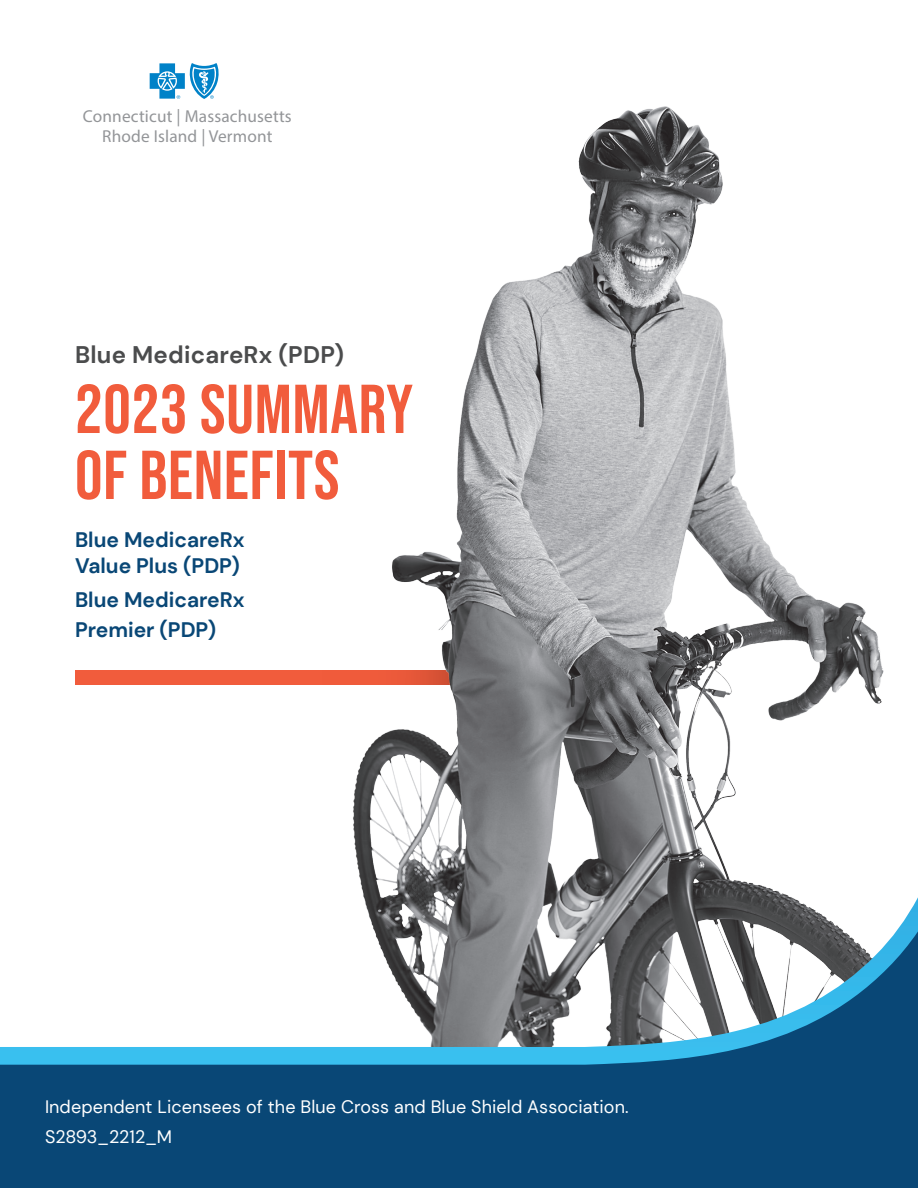
<style>
.page{position:relative;width:918px;height:1188px;background:#fff}
.page>*{position:absolute;margin:0;border:0;box-sizing:border-box;transform-origin:0 0}
.MDCR_TITLE{font:69px/66px "Bebas Neue";letter-spacing:.01em;color:#f15c3c}
.MDCR_Description_85K{font:700 24px "DM Sans";letter-spacing:.01em;color:#4b4c4d}
.MDCR_SUB_TITLE{font:700 21px/25.5px "DM Sans";color:#094776}
._000_Legal_FF_RR{font:18px "DM Sans";letter-spacing:.005em;color:#fff}
._001_Body{font:17.25px/20.1px "Myriad Pro";letter-spacing:.01em;color:#939598;text-align:center}
</style>
<div class="page">
<div style="left:75px;top:670px;width:419px;height:15px;background:#f15c3c"></div>
<img style="left:353px;top:106px;width:531px;height:791px">
<div style="left:0;top:1065px;width:918px;height:123px;background:#094776"></div>
<svg style="left:0;top:897px;width:918px;height:168px"></svg>
<svg style="left:150px;top:63px;width:69px;height:36px"></svg>
<p class="_001_Body" style="left:83px;top:106px;width:210px">Connecticut | Massachusetts<br>Rhode Island | Vermont</p>
<p class="MDCR_Description_85K" style="left:75px;top:339px;width:271px">Blue MedicareRx (PDP)</p>
<p class="MDCR_TITLE" style="left:75px;top:375px;width:340px">2023 SUMMARY<br>OF BENEFITS</p>
<p class="MDCR_SUB_TITLE" style="left:75px;top:527px;width:171px">Blue MedicareRx<br>Value Plus (PDP)</p>
<p class="MDCR_SUB_TITLE" style="left:75px;top:585px;width:171px;line-height:30px">Blue MedicareRx<br>Premier (PDP)</p>
<p class="_000_Legal_FF_RR" style="left:45px;top:1096px;width:585px">Independent Licensees of the Blue Cross and Blue Shield Association.</p>
<p class="_000_Legal_FF_RR" style="left:45px;top:1126px;width:129px">S2893_2212_M</p>
</div>
